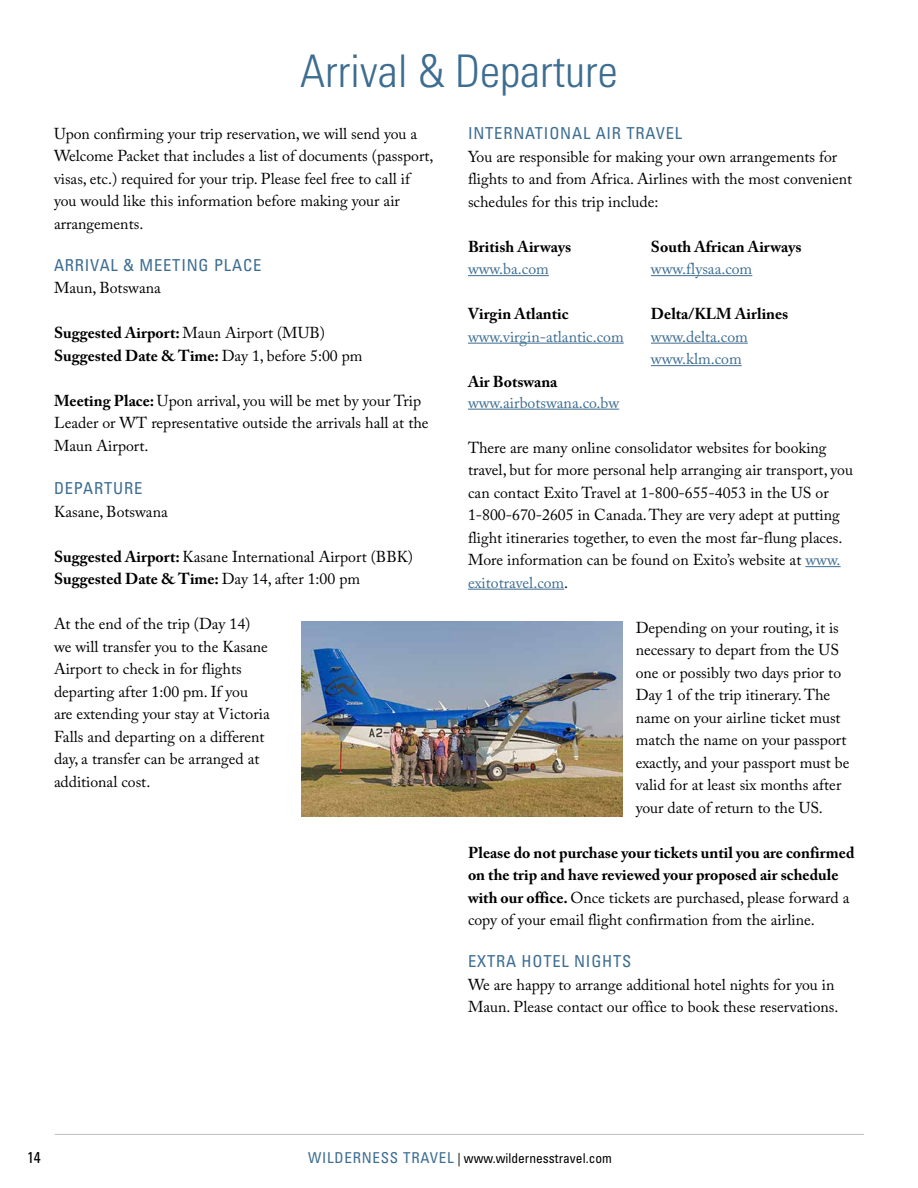
<style>
.page{position:relative;width:918px;height:1188px;background:#fff}
.page>*{position:absolute;margin:0;border:0;box-sizing:border-box;transform-origin:0 0}
.t1{font:300 condensed 45px "Univers LT Std";color:#3d6d91}
.t2{font:condensed 16.5px "Univers LT Std";letter-spacing:.05em;color:#3d6d91}
.t3{font:15.75px/22.5px "Adobe Caslon Pro";color:#000}
.t4{font:700 15.75px/22.5px "Adobe Caslon Pro";color:#000}
.t5{font:15.75px/22.5px "Adobe Caslon Pro";color:#3d6d91}
.t6{font:condensed 15.75px "Univers LT Std";color:#000}
.t7{font:condensed 13.5px "Univers LT Std";color:#000}
.s1{font-weight:400}
.s2{font-weight:700}
.s3{color:#3d6d91}
.s4{font-size:15px;color:#3d6d91}
</style>
<div class="page">
<hr style="left:55px;top:1134px;width:809px;height:1px;background:#bcbec0">
<hr style="left:468px;top:275px;width:81px;height:1px;background:#3d6d91">
<hr style="left:651px;top:275px;width:101px;height:1px;background:#3d6d91">
<hr style="left:468px;top:343px;width:156px;height:1px;background:#3d6d91">
<hr style="left:651px;top:343px;width:97px;height:1px;background:#3d6d91">
<hr style="left:651px;top:365px;width:91px;height:1px;background:#3d6d91">
<hr style="left:468px;top:409px;width:151px;height:1px;background:#3d6d91">
<hr style="left:805px;top:566px;width:36px;height:1px;background:#3d6d91">
<hr style="left:468px;top:589px;width:96px;height:1px;background:#3d6d91">
<img style="left:302px;top:621px;width:320px;height:195px">
<h1 class="t1" style="left:300px;top:44px;width:319px">Arrival &amp; Departure</h1>
<p class="t3" style="left:54px;top:122px;width:381px">Upon confirming your trip reservation, we will send you a Welcome Packet that includes a list of documents (passport, visas, etc.) required for your trip. Please feel free to call if you would like this information before making your air arrangements.</p>
<p class="t2" style="left:54px;top:254px;width:209px">ARRIVAL &amp; MEETING PLACE</p>
<p class="t3" style="left:54px;top:277px;width:108px">Maun, Botswana</p>
<p class="t4" style="left:54px;top:322px;width:310px">Suggested Airport: <span class="s1">Maun Airport (MUB)<br></span>Suggested Date &amp; Time: <span class="s1">Day 1, before 5:00 pm</span></p>
<p class="t3" style="left:54px;top:389px;width:376px"><span class="s2">Meeting Place:</span> Upon arrival, you will be met by your Trip<br>Leader or WT representative outside the arrivals hall at the<br>Maun Airport.</p>
<p class="t2" style="left:54px;top:478px;width:90px">DEPARTURE</p>
<p class="t3" style="left:54px;top:500px;width:115px">Kasane, Botswana</p>
<p class="t3" style="left:54px;top:545px;width:361px"><span class="s2">Suggested Airport:</span> Kasane International Airport (BBK)<br><span class="s2">Suggested Date &amp; Time:</span> Day 14, after 1:00 pm</p>
<p class="t3" style="left:54px;top:613px;width:217px">At the end of the trip (Day 14) we will transfer you to the Kasane<br>Airport to check in for flights departing after 1:00 pm. If you are extending your stay at Victoria<br>Falls and departing on a different day, a transfer can be arranged at additional cost.</p>
<p class="t2" style="left:468px;top:123px;width:216px">INTERNATIONAL AIR TRAVEL</p>
<p class="t3" style="left:468px;top:145px;width:386px">You are responsible for making your own arrangements for flights to and from Africa. Airlines with the most convenient schedules for this trip include:</p>
<p class="t4" style="left:468px;top:235px;width:105px">British Airways</p>
<p class="t4" style="left:651px;top:235px;width:152px">South African Airways</p>
<p class="t5" style="left:468px;top:257px;width:82px">www.ba.com</p>
<p class="t5" style="left:651px;top:257px;width:103px">www.flysaa.com</p>
<p class="t4" style="left:468px;top:302px;width:102px">Virgin Atlantic</p>
<p class="t4" style="left:651px;top:302px;width:139px">Delta/KLM Airlines</p>
<p class="t5" style="left:468px;top:325px;width:157px">www.virgin-atlantic.com</p>
<p class="t5" style="left:651px;top:325px;width:98px">www.delta.com www.klm.com</p>
<p class="t4" style="left:468px;top:370px;width:91px">Air Botswana</p>
<p class="t5" style="left:468px;top:391px;width:153px">www.airbotswana.co.bw</p>
<p class="t3" style="left:468px;top:436px;width:387px">There are many online consolidator websites for booking travel, but for more personal help arranging air transport, you can contact Exito Travel at 1-800-655-4053 in the US or 1-800-670-2605 in Canada. They are very adept at putting flight itineraries together, to even the most far-flung places.<br>More information can be found on Exito’s website at <span class="s3">www. exitotravel.com</span>.</p>
<p class="t3" style="left:636px;top:616px;width:215px">Depending on your routing, it is necessary to depart from the US one or possibly two days prior to<br>Day 1 of the trip itinerary. The name on your airline ticket must match the name on your passport exactly, and your passport must be valid for at least six months after your date of return to the US.</p>
<p class="t4" style="left:468px;top:841px;width:388px">Please do not purchase your tickets until you are confirmed on the trip and have reviewed your proposed air schedule with our office. <span class="s1">Once tickets are purchased, please forward a copy of your email flight confirmation from the airline.</span></p>
<p class="t2" style="left:468px;top:951px;width:165px">EXTRA HOTEL NIGHTS</p>
<p class="t3" style="left:468px;top:973px;width:372px">We are happy to arrange additional hotel nights for you in<br>Maun. Please contact our office to book these reservations.</p>
<p class="t6" style="left:27px;top:1148px;width:15px">14</p>
<p class="t7" style="left:308px;top:1150px;width:305px"><span class="s4">WILDERNESS TRAVEL</span> | www.wildernesstravel.com</p>
</div>
